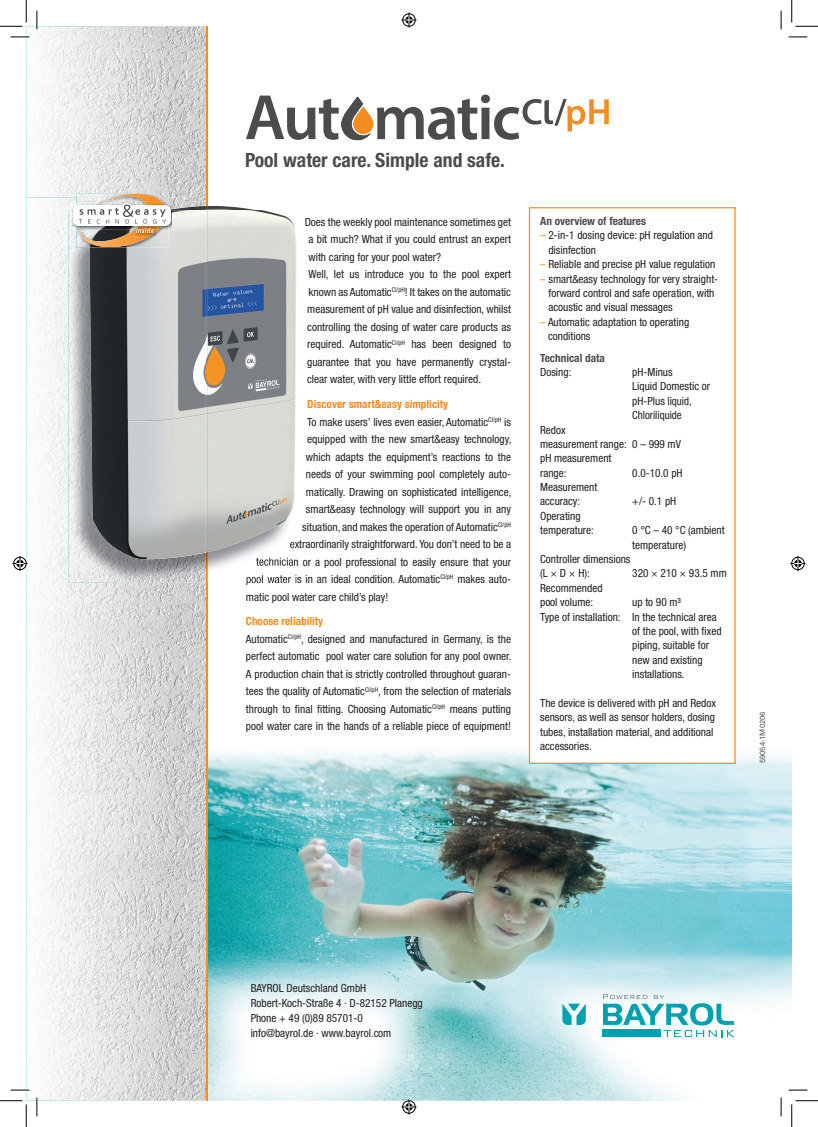
<style>
.page{position:relative;width:818px;height:1127px;background:#fff}
.page>*{position:absolute;margin:0;border:0;box-sizing:border-box;transform-origin:0 0}
.t1{font:700 condensed 19.62px "Helvetica Neue LT Std";color:#4b4c4d}
.t2{font:condensed 11.25px/14.4px "Helvetica Neue LT Std";color:#231f20}
.t3{font:700 condensed 11.25px "Helvetica Neue LT Std";color:#4b4c4d}
.t4{font:700 condensed 11.25px "Helvetica Neue LT Std";color:#f68b1f}
.t5{font:7.5px "Univers LT Std";color:#57585a}
.s1{font-weight:700;color:#f68b1f}
.s2{color:#f68b1f}
</style>
<div class="page">
<img style="left:208px;top:717px;width:584px;height:383px">
<img style="left:26px;top:26px;width:180px;height:171px">
<img style="left:26px;top:197px;width:72px;height:903px">
<img style="left:169px;top:197px;width:37px;height:9px">
<img style="left:98px;top:582px;width:108px;height:518px">
<div style="left:529px;top:207px;width:207px;height:556px;background:#fff;border:1px solid #f68b1f"></div>
<svg style="left:377px;top:94px;width:232px;height:46px"></svg>
<svg style="left:246px;top:96px;width:125px;height:44px"></svg>
<svg style="left:353px;top:106px;width:20px;height:28px"></svg>
<svg style="left:562px;top:1003px;width:24px;height:21px"></svg>
<svg style="left:603px;top:993px;width:132px;height:43px"></svg>
<img style="left:69px;top:210px;width:137px;height:372px">
<img style="left:256px;top:557px;width:39px;height:9px">
<img style="left:247px;top:575px;width:44px;height:7px">
<img style="left:208px;top:206px;width:48px;height:4px">
<img style="left:171px;top:206px;width:35px;height:4px">
<svg style="left:206px;top:26px;width:2px;height:1074px"></svg>
<img style="left:295px;top:232px;width:2px;height:191px">
<img style="left:206px;top:210px;width:89px;height:342px">
<img style="left:90px;top:210px;width:116px;height:349px">
<img style="left:77px;top:194px;width:92px;height:7px">
<img style="left:77px;top:237px;width:13px;height:10px">
<img style="left:90px;top:237px;width:79px;height:10px">
<img style="left:79px;top:237px;width:79px;height:4px">
<img style="left:92px;top:237px;width:42px;height:4px">
<img style="left:103px;top:194px;width:58px;height:7px">
<svg style="left:73px;top:201px;width:98px;height:36px"></svg>
<svg style="left:11px;top:36px;width:18px;height:2px"></svg>
<svg style="left:788px;top:36px;width:19px;height:2px"></svg>
<svg style="left:11px;top:1088px;width:18px;height:2px"></svg>
<svg style="left:788px;top:1088px;width:19px;height:2px"></svg>
<svg style="left:36px;top:11px;width:2px;height:18px"></svg>
<svg style="left:36px;top:1097px;width:2px;height:18px"></svg>
<svg style="left:780px;top:11px;width:2px;height:18px"></svg>
<svg style="left:780px;top:1097px;width:2px;height:18px"></svg>
<svg style="left:0;top:0;width:27px;height:27px"></svg>
<svg style="left:0;top:1100px;width:27px;height:26px"></svg>
<svg style="left:791px;top:0;width:27px;height:27px"></svg>
<svg style="left:791px;top:1100px;width:27px;height:26px"></svg>
<svg style="left:401px;top:13px;width:15px;height:15px"></svg>
<svg style="left:401px;top:1099px;width:15px;height:15px"></svg>
<svg style="left:13px;top:556px;width:15px;height:15px"></svg>
<svg style="left:790px;top:556px;width:15px;height:15px"></svg>
<h1 class="t1" style="left:245px;top:148px;width:261px">Pool water care. Simple and safe.</h1>
<p class="t2" style="left:305px;top:213px;width:208px;line-height:17.5px">Does the weekly pool maintenance sometimes get a bit much? What if you could entrust an expert with caring for your pool water?<br>Well, let us introduce you to the pool expert known as Automatic<sup>Cl/pH</sup>! It takes on the auto matic measurement of pH value and disinfection, whilst controlling the dosing of water care products as required. Automatic<sup>Cl/pH</sup> has been designed to guarantee that you have permanently crystal&shy;clear water, with very little effort required.</p>
<p class="t4" style="left:307px;top:397px;width:142px">Discover smart&amp;easy simplicity</p>
<p class="t2" style="left:307px;top:414px;width:205px">To make users’ lives even easier, Automatic<sup>Cl/pH</sup> is</p>
<p class="t2" style="left:307px;top:431px;width:206px">equipped with the new smart&amp;easy technology,</p>
<p class="t2" style="left:306px;top:449px;width:207px">which adapts the equipment’s reactions to the</p>
<p class="t2" style="left:306px;top:466px;width:207px">needs of your swimming pool completely auto-</p>
<p class="t2" style="left:306px;top:484px;width:207px">matically. Drawing on sophisticated intelligence,</p>
<p class="t2" style="left:306px;top:501px;width:207px">smart&amp;easy technology will support you in any</p>
<p class="t2" style="left:302px;top:519px;width:210px">situation, and makes the operation of Automatic<sup>Cl/pH</sup></p>
<p class="t2" style="left:290px;top:536px;width:223px">extraordinarily straightforward. You don’t need to be a</p>
<p class="t2" style="left:256px;top:554px;width:257px">technician or a pool professional to easily ensure that your</p>
<p class="t2" style="left:246px;top:571px;width:266px">pool water is in an ideal condition. Automatic<sup>Cl/pH</sup> makes auto-</p>
<p class="t2" style="left:246px;top:589px;width:144px">matic pool water care child’s play!</p>
<p class="t2" style="left:246px;top:612px;width:267px;line-height:17.5px"><span class="s1">Choose reliability<br></span>Automatic<sup>Cl/pH</sup>, designed and manufactured in Germany, is the perfect automatic pool water care solution for any pool owner.<br>A production chain that is strictly controlled throughout guaran&shy;tees the quality of Automatic<sup>Cl/pH</sup>, from the selection of materials through to nal tting. Choosing Automatic<sup>Cl/pH</sup> means putting pool water care in the hands of a reliable piece of equipment!</p>
<p class="t3" style="left:540px;top:214px;width:108px">An overview of features</p>
<p class="t2" style="left:548px;top:228px;width:166px;text-indent:-8px"><span class="s2">–</span> 2-in-1 dosing device: pH regulation and disinfection</p>
<p class="t2" style="left:540px;top:257px;width:177px"><span class="s2">–</span> Reliable and precise pH value regulation</p>
<p class="t2" style="left:548px;top:271px;width:171px;text-indent:-8px"><span class="s2">–</span> smart&amp;easy technology for very straight&shy;forward control and safe operation, with acoustic and visual messages</p>
<p class="t2" style="left:548px;top:314px;width:143px;text-indent:-8px"><span class="s2">–</span> Automatic adaptation to operating conditions</p>
<p class="t3" style="left:540px;top:351px;width:66px">Technical data</p>
<p class="t2" style="left:540px;top:364px;width:33px">Dosing:</p>
<p class="t2" style="left:632px;top:364px;width:79px">pH-Minus<br>Liquid Domestic or pH-Plus liquid,<br>Chloriliquide</p>
<p class="t2" style="left:540px;top:422px;width:142px">Redox<br>measurement range: 0 – 999 mV pH measurement<br>range:</p>
<p class="t2" style="left:632px;top:465px;width:52px">0.0-10.0 pH</p>
<p class="t2" style="left:540px;top:479px;width:59px">Measurement accuracy:</p>
<p class="t2" style="left:540px;top:508px;width:55px">Operating temperature:</p>
<p class="t2" style="left:632px;top:494px;width:45px">+/- 0.1 pH</p>
<p class="t2" style="left:632px;top:523px;width:94px">0 °C – 40 °C (ambient temperature)</p>
<p class="t2" style="left:540px;top:551px;width:92px">Controller dimensions (L × D × H):</p>
<p class="t2" style="left:632px;top:566px;width:96px">320 × 210 × 93.5 mm</p>
<p class="t2" style="left:540px;top:580px;width:64px">Recommended pool volume:</p>
<p class="t2" style="left:632px;top:594px;width:50px">up to 90 m³</p>
<p class="t2" style="left:540px;top:609px;width:178px">Type of installation: In the technical area</p>
<p class="t2" style="left:632px;top:623px;width:91px">of the pool, with xed</p>
<p class="t2" style="left:632px;top:638px;width:78px">piping, suitable for</p>
<p class="t2" style="left:632px;top:652px;width:72px">new and existing</p>
<p class="t2" style="left:632px;top:666px;width:54px">installations.</p>
<p class="t2" style="left:540px;top:695px;width:177px">The device is delivered with pH and Redox sensors, as well as sensor holders, dosing tubes, installation material, and additional accessories.</p>
<p class="t5" style="left:758px;top:762px;width:53px;rotate:-90deg">59054-1M0206</p>
<p class="t2" style="left:251px;top:980px;width:174px;line-height:15px">BAYROL Deutschland GmbH<br>Robert-Koch-Straße 4 · D-82152 Planegg<br>Phone + 49 (0)89 85701-0 info@bayrol.de · www.bayrol.com</p>
</div>
